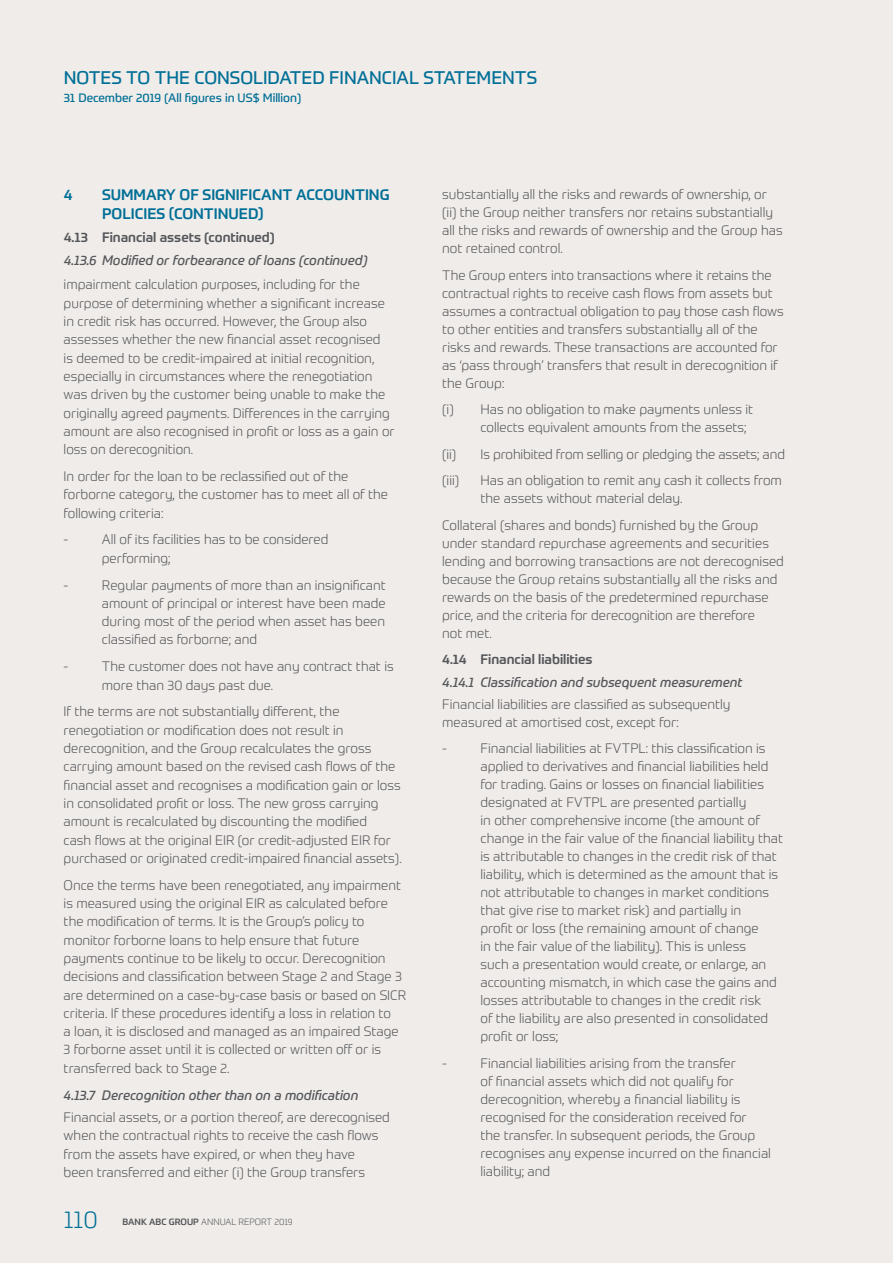
<style>
.page{position:relative;width:893px;height:1263px;background:#efece9}
.page>*{position:absolute;margin:0;border:0;box-sizing:border-box;transform-origin:0 0}
.t1{font:300 24px "Prometo";color:#006f97}
.t2{font:18px "Prometo";color:#006f97}
.t3{font:500 15px/18.8px "Prometo";color:#006f97}
.t4{font:300 13.5px/18px "Prometo";color:#55565a}
.t5{font:italic 13.5px "Prometo";color:#55565a}
.t6{font:500 13.5px "Prometo";color:#55565a}
.t7{font:12px "Prometo";color:#006f97}
.t8{font:300 9px "Prometo";color:#55565a}
.s1{font-weight:500}
</style>
<div class="page">
<h2 class="t2" style="left:64px;top:67px;width:475px">NOTES TO THE CONSOLIDATED FINANCIAL STATEMENTS</h2>
<p class="t7" style="left:64px;top:91px;width:239px">31 December 2019 (All figures in US$ Million)</p>
<p class="t3" style="left:64px;top:185px;width:10px">4</p>
<p class="t3" style="left:102px;top:185px;width:289px">SUMMARY OF SIGNIFICANT ACCOUNTING<br>POLICIES (CONTINUED)</p>
<p class="t6" style="left:64px;top:229px;width:213px">4.13 Financial assets (continued)</p>
<p class="t5" style="left:64px;top:252px;width:305px">4.13.6 Modified or forbearance of loans (continued)</p>
<p class="t4" style="left:64px;top:275px;width:333px">impairment calculation purposes, including for the purpose of determining whether a significant increase in credit risk has occurred. However, the Group also assesses whether the new financial asset recognised<br>is deemed to be credit-impaired at initial recognition, especially in circumstances where the renegotiation was driven by the customer being unable to make the originally agreed payments. Differences in the carrying amount are also recognised in profit or loss as a gain or loss on derecognition.</p>
<p class="t4" style="left:64px;top:467px;width:326px">In order for the loan to be reclassified out of the forborne category, the customer has to meet all of the following criteria:</p>
<p class="t4" style="left:64px;top:531px;width:6px">-</p>
<p class="t4" style="left:102px;top:530px;width:228px">All of its facilities has to be considered performing;</p>
<p class="t4" style="left:64px;top:576px;width:6px">-</p>
<p class="t4" style="left:102px;top:575px;width:285px;text-align:justify">Regular payments of more than an insignificant amount of principal or interest have been made during most of the period when asset has been classified as forborne; and</p>
<p class="t4" style="left:64px;top:657px;width:6px">-</p>
<p class="t4" style="left:102px;top:657px;width:293px">The customer does not have any contract that is more than 30 days past due.</p>
<p class="t4" style="left:64px;top:702px;width:340px">If the terms are not substantially different, the renegotiation or modification does not result in derecognition, and the Group recalculates the gross carrying amount based on the revised cash flows of the financial asset and recognises a modification gain or loss in consolidated profit or loss. The new gross carrying amount is recalculated by discounting the modified<br>cash flows at the original EIR (or credit-adjusted EIR for purchased or originated credit-impaired financial assets).</p>
<p class="t4" style="left:64px;top:876px;width:344px">Once the terms have been renegotiated, any impairment is measured using the original EIR as calculated before the modification of terms. It is the Group’s policy to monitor forborne loans to help ensure that future payments continue to be likely to occur. Derecognition decisions and classification between Stage 2 and Stage 3 are determined on a case-by-case basis or based on SICR criteria. If these procedures identify a loss in relation to<br>a loan, it is disclosed and managed as an impaired Stage 3 forborne asset until it is collected or written off or is transferred back to Stage 2.</p>
<p class="t5" style="left:64px;top:1086px;width:296px">4.13.7 Derecognition other than on a modification</p>
<p class="t4" style="left:64px;top:1108px;width:328px">Financial assets, or a portion thereof, are derecognised when the contractual rights to receive the cash flows from the assets have expired, or when they have<br>been transferred and either (i) the Group transfers</p>
<h1 class="t1" style="left:64px;top:1205px;width:36px">110</h1>
<p class="t8" style="left:122px;top:1216px;width:172px"><span class="s1">BANK ABC GROUP</span> ANNUAL REPORT 2019</p>
<p class="t4" style="left:442px;top:185px;width:342px">substantially all the risks and rewards of ownership, or (ii) the Group neither transfers nor retains substantially all the risks and rewards of ownership and the Group has not retained control.</p>
<p class="t4" style="left:442px;top:266px;width:343px">The Group enters into transactions where it retains the contractual rights to receive cash flows from assets but assumes a contractual obligation to pay those cash flows to other entities and transfers substantially all of the risks and rewards. These transactions are accounted for as ‘pass through’ transfers that result in derecognition if the Group:</p>
<p class="t4" style="left:480px;top:400px;width:274px;text-indent:-38px">(i) Has no obligation to make payments unless it collects equivalent amounts from the assets;</p>
<p class="t4" style="left:442px;top:441px;width:344px;line-height:26.5px">(ii) Is prohibited from selling or pledging the assets; and (iii)</p>
<p class="t4" style="left:480px;top:471px;width:303px">Has an obligation to remit any cash it collects from the assets without material delay.</p>
<p class="t4" style="left:442px;top:516px;width:343px">Collateral (shares and bonds) furnished by the Group under standard repurchase agreements and securities lending and borrowing transactions are not derecognised because the Group retains substantially all the risks and rewards on the basis of the predetermined repurchase price, and the criteria for derecognition are therefore<br>not met.</p>
<p class="t6" style="left:442px;top:651px;width:152px">4.14 Financial liabilities</p>
<p class="t5" style="left:442px;top:673px;width:302px">4.14.1 Classification and subsequent measurement</p>
<p class="t4" style="left:442px;top:695px;width:290px">Financial liabilities are classified as subsequently measured at amortised cost, except for:</p>
<p class="t4" style="left:442px;top:739px;width:6px">-</p>
<p class="t4" style="left:480px;top:739px;width:304px">Financial liabilities at FVTPL: this classification is applied to derivatives and financial liabilities held for trading. Gains or losses on financial liabilities designated at FVTPL are presented partially<br>in other comprehensive income (the amount of change in the fair value of the financial liability that is attributable to changes in the credit risk of that liability, which is determined as the amount that is not attributable to changes in market conditions that give rise to market risk) and partially in<br>profit or loss (the remaining amount of change<br>in the fair value of the liability). This is unless<br>such a presentation would create, or enlarge, an accounting mismatch, in which case the gains and losses attributable to changes in the credit risk<br>of the liability are also presented in consolidated profit or loss;</p>
<p class="t4" style="left:442px;top:1054px;width:6px">-</p>
<p class="t4" style="left:480px;top:1054px;width:292px">Financial liabilities arising from the transfer<br>of financial assets which did not qualify for derecognition, whereby a financial liability is recognised for the consideration received for<br>the transfer. In subsequent periods, the Group recognises any expense incurred on the financial liability; and</p>
</div>
